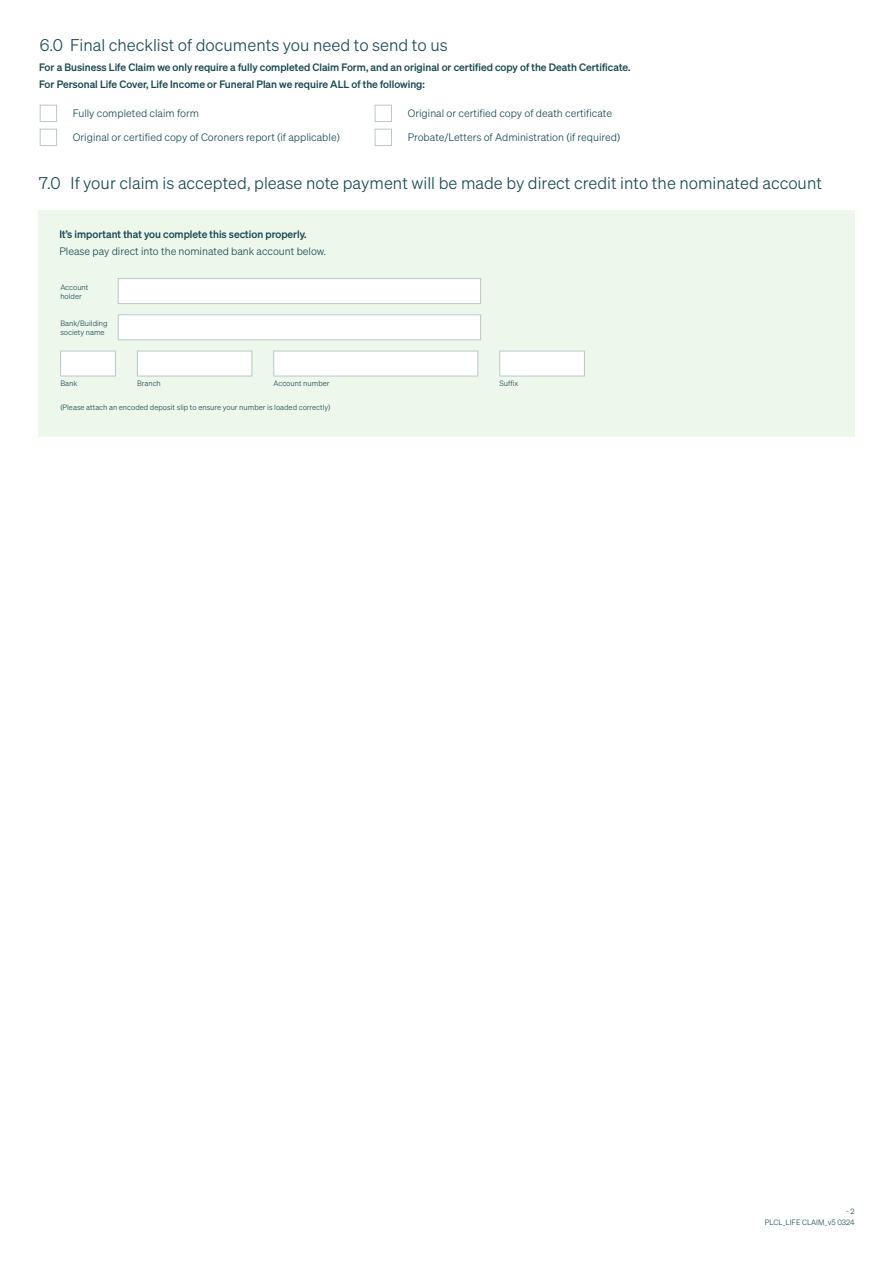
<style>
.page{position:relative;width:893px;height:1263px;background:#fff}
.page>*{position:absolute;margin:0;border:0;box-sizing:border-box;transform-origin:0 0}
.t1{font:16.5px "Sohne Leicht";color:#184951}
.t2{font:10.5px/16.5px "Sohne Kraftig";color:#184951}
.t3{font:10.5px "Sohne Leicht";color:#184951}
.t4{font:7.5px/9px "Sohne Leicht";color:#184951}
</style>
<div class="page">
<div style="left:38px;top:210px;width:817px;height:227px;background:#edf7ec"></div>
<div style="left:118px;top:278px;width:363px;height:26px;background:#fff;border:1px solid #bac8cb"></div>
<div style="left:118px;top:314px;width:363px;height:26px;background:#fff;border:1px solid #bac8cb"></div>
<div style="left:60px;top:351px;width:56px;height:25px;background:#fff;border:1px solid #bac8cb"></div>
<div style="left:137px;top:351px;width:115px;height:25px;background:#fff;border:1px solid #bac8cb"></div>
<div style="left:273px;top:351px;width:205px;height:25px;background:#fff;border:1px solid #bac8cb"></div>
<div style="left:499px;top:351px;width:86px;height:25px;background:#fff;border:1px solid #bac8cb"></div>
<div style="left:40px;top:105px;width:17px;height:17px;border:1px solid #bac8cb"></div>
<div style="left:40px;top:129px;width:17px;height:17px;border:1px solid #bac8cb"></div>
<div style="left:375px;top:105px;width:17px;height:17px;border:1px solid #bac8cb"></div>
<div style="left:375px;top:129px;width:17px;height:17px;border:1px solid #bac8cb"></div>
<h1 class="t1" style="left:40px;top:36px;width:409px">6.0 Final checklist of documents you need to send to us</h1>
<p class="t2" style="left:39px;top:59px;width:593px">For a Business Life Claim we only require a fully completed Claim Form, and an original or certified copy of the Death Certificate.<br>For Personal Life Cover, Life Income or Funeral Plan we require ALL of the following:</p>
<p class="t3" style="left:73px;top:108px;width:128px">Fully completed claim form</p>
<p class="t3" style="left:73px;top:132px;width:269px">Original or certified copy of Coroners report (if applicable)</p>
<p class="t3" style="left:408px;top:108px;width:206px">Original or certified copy of death certificate</p>
<p class="t3" style="left:408px;top:132px;width:214px">Probate/Letters of Administration (if required)</p>
<h1 class="t1" style="left:39px;top:174px;width:784px">7.0 If your claim is accepted, please note payment will be made by direct credit into the nominated account</h1>
<p class="t2" style="left:60px;top:226px;width:249px">It’s important that you complete this section properly.</p>
<p class="t3" style="left:60px;top:245px;width:268px">Please pay direct into the nominated bank account below.</p>
<p class="t4" style="left:60px;top:282px;width:30px">Account holder</p>
<p class="t4" style="left:60px;top:319px;width:49px">Bank/Building society name</p>
<p class="t4" style="left:137px;top:379px;width:25px">Branch</p>
<p class="t4" style="left:273px;top:379px;width:58px">Account number</p>
<p class="t4" style="left:499px;top:379px;width:20px">Suffix</p>
<p class="t4" style="left:60px;top:379px;width:18px">Bank</p>
<p class="t4" style="left:60px;top:402px;width:272px">(Please attach an encoded deposit slip to ensure your number is loaded correctly)</p>
<p class="t4" style="left:846px;top:1206px;width:10px">- 2</p>
<p class="t4" style="left:765px;top:1217px;width:91px">PLCL_LIFE CLAIM_v5 0324</p>
</div>
